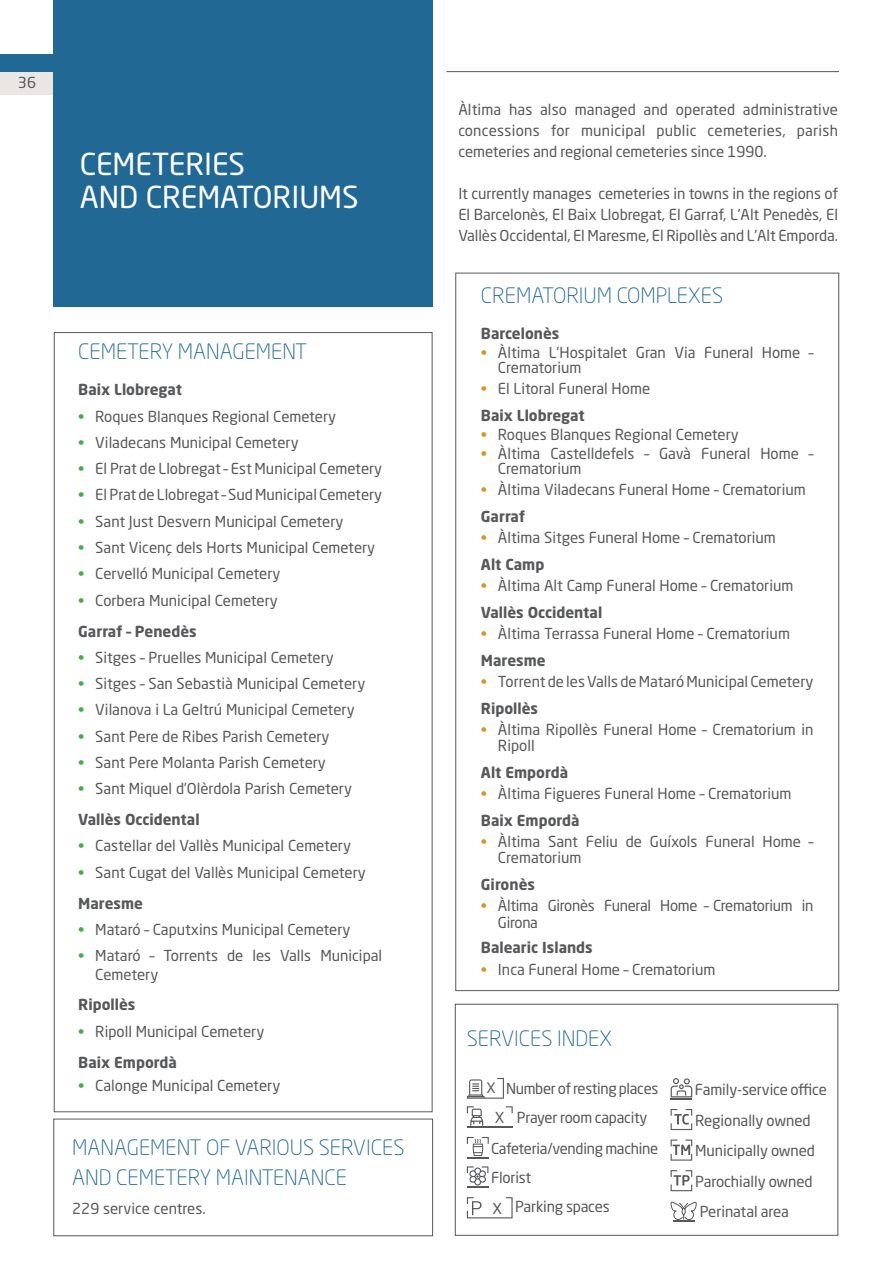
<style>
.page{position:relative;width:893px;height:1263px;background:#fff}
.page>*{position:absolute;margin:0;border:0;box-sizing:border-box;transform-origin:0 0}
.t1{font:30px/33px "Neo Sans Pro";color:#fff}
.t2{font:300 21px/30px "Neo Sans Pro";color:#216894}
.t3{font:15px/27.2px "Neo Sans Pro";color:#57585a}
.t4{font:15px/16.5px "Neo Sans Pro";letter-spacing:-.02em;color:#57585a}
.t5{font:700 15px "Neo Sans Pro";color:#57585a}
.s1{color:#40ae49}
.s2{font-weight:700}
.s3{color:#d99427}
.s4{font-size:14.25px}
</style>
<div class="page">
<hr style="left:446px;top:71px;width:393px;height:1px;background:#57585a">
<div style="left:0;top:54px;width:54px;height:18px;background:#216894"></div>
<div style="left:0;top:72px;width:54px;height:23px;background:#e9e6e4"></div>
<div style="left:53px;top:0;width:380px;height:306px;background:#216894"></div>
<div style="left:54px;top:1119px;width:379px;height:117px;border:1px solid #57585a"></div>
<div style="left:455px;top:1004px;width:383px;height:231px;border:1px solid #57585a"></div>
<svg style="left:467px;top:1078px;width:37px;height:21px"></svg>
<svg style="left:467px;top:1106px;width:16px;height:20px"></svg>
<svg style="left:506px;top:1106px;width:7px;height:7px"></svg>
<hr style="left:467px;top:1127px;width:46px;height:1px;background:#57585a">
<svg style="left:467px;top:1137px;width:22px;height:21px"></svg>
<svg style="left:467px;top:1166px;width:21px;height:21px"></svg>
<svg style="left:467px;top:1197px;width:46px;height:21px"></svg>
<svg style="left:671px;top:1078px;width:21px;height:21px"></svg>
<svg style="left:671px;top:1109px;width:21px;height:21px"></svg>
<svg style="left:671px;top:1139px;width:21px;height:21px"></svg>
<svg style="left:671px;top:1170px;width:21px;height:21px"></svg>
<svg style="left:670px;top:1202px;width:27px;height:20px"></svg>
<p class="t3" style="left:18px;top:69px;width:20px">36</p>
<h1 class="t1" style="left:80px;top:147px;width:280px">CEMETERIES<br>AND CREMATORIUMS</h1>
<h2 class="t2" style="left:78px;top:336px;width:230px">CEMETERY MANAGEMENT</h2>
<p class="t5" style="left:78px;top:380px;width:105px">Baix Llobregat</p>
<p class="t3" style="left:78px;top:402px;width:259px"><span class="s1">•</span> Roques Blanques Regional Cemetery</p>
<p class="t3" style="left:78px;top:429px;width:222px"><span class="s1">•</span> Viladecans Municipal Cemetery</p>
<p class="t3" style="left:78px;top:455px;width:305px"><span class="s1">•</span> El Prat de Llobregat – Est Municipal Cemetery</p>
<p class="t3" style="left:78px;top:481px;width:305px"><span class="s1">•</span> El Prat de Llobregat – Sud Municipal Cemetery</p>
<p class="t3" style="left:78px;top:507px;width:267px"><span class="s1">•</span> Sant Just Desvern Municipal Cemetery</p>
<p class="t3" style="left:78px;top:534px;width:298px"><span class="s1">•</span> Sant Vicenç dels Horts Municipal Cemetery</p>
<p class="t3" style="left:78px;top:560px;width:204px"><span class="s1">•</span> Cervelló Municipal Cemetery</p>
<p class="t3" style="left:78px;top:584px;width:201px;line-height:30.9px"><span class="s1">•</span> Corbera Municipal Cemetery<br><span class="s2">Garraf – Penedès</span></p>
<p class="t3" style="left:78px;top:643px;width:257px"><span class="s1">•</span> Sitges – Pruelles Municipal Cemetery</p>
<p class="t3" style="left:78px;top:670px;width:289px"><span class="s1">•</span> Sitges – San Sebastià Municipal Cemetery</p>
<p class="t3" style="left:78px;top:696px;width:278px"><span class="s1">•</span> Vilanova i La Geltrú Municipal Cemetery</p>
<p class="t3" style="left:78px;top:722px;width:253px"><span class="s1">•</span> Sant Pere de Ribes Parish Cemetery</p>
<p class="t3" style="left:78px;top:749px;width:249px"><span class="s1">•</span> Sant Pere Molanta Parish Cemetery</p>
<p class="t3" style="left:78px;top:773px;width:275px;line-height:30.9px"><span class="s1">•</span> Sant Miquel d’Olèrdola Parish Cemetery<br><span class="s2">Vallès Occidental</span></p>
<p class="t3" style="left:78px;top:832px;width:274px"><span class="s1">•</span> Castellar del Vallès Municipal Cemetery</p>
<p class="t3" style="left:78px;top:856px;width:289px;line-height:30.9px"><span class="s1">•</span> Sant Cugat del Vallès Municipal Cemetery<br><span class="s2">Maresme</span></p>
<p class="t3" style="left:78px;top:916px;width:274px"><span class="s1">•</span> Mataró – Caputxins Municipal Cemetery</p>
<p class="t3" style="left:95px;top:946px;width:288px;line-height:18.1px;text-indent:-17px"><span class="s1">•</span> Mataró – Torrents de les Valls Municipal<br>Cemetery</p>
<p class="t5" style="left:78px;top:995px;width:59px">Ripollès</p>
<p class="t3" style="left:78px;top:1015px;width:188px;line-height:30.9px"><span class="s1">•</span> Ripoll Municipal Cemetery<br><span class="s2">Baix Empordà</span></p>
<p class="t3" style="left:78px;top:1072px;width:204px"><span class="s1">•</span> Calonge Municipal Cemetery</p>
<h2 class="t2" style="left:72px;top:1132px;width:334px">MANAGEMENT OF VARIOUS SERVICES<br>AND CEMETERY MAINTENANCE</h2>
<p class="t3" style="left:72px;top:1194px;width:135px">229 service centres.</p>
<p class="t3" style="left:458px;top:99px;width:381px;line-height:21px;text-align:justify">Àltima has also managed and operated administrative concessions for municipal public cemeteries, parish cemeteries and regional cemeteries since 1990.</p>
<p class="t3" style="left:458px;top:183px;width:381px;line-height:21px;text-align:justify">It currently manages cemeteries in towns in the regions of El Barcelonès, El Baix Llobregat, El Garraf, L'Alt Penedès, El Vallès Occidental, El Maresme, El Ripollès and L'Alt Emporda.</p>
<h2 class="t2" style="left:481px;top:280px;width:244px">CREMATORIUM COMPLEXES</h2>
<p class="t5" style="left:481px;top:324px;width:80px">Barcelonès</p>
<p class="t3" style="left:498px;top:345px;width:317px;line-height:15px;text-indent:-17px"><span class="s3">•</span> Àltima L'Hospitalet Gran Via Funeral Home –<br>Crematorium</p>
<p class="t3" style="left:481px;top:374px;width:171px"><span class="s3">•</span> El Litoral Funeral Home<br><span class="s2">Baix Llobregat</span></p>
<p class="t3" style="left:481px;top:421px;width:259px"><span class="s3">•</span> Roques Blanques Regional Cemetery</p>
<p class="t3" style="left:498px;top:446px;width:317px;line-height:15px;text-indent:-17px"><span class="s3">•</span> Àltima Castelldefels – Gavà Funeral Home –<br>Crematorium</p>
<p class="t3" style="left:481px;top:476px;width:326px"><span class="s3">•</span> Àltima Viladecans Funeral Home – Crematorium<br><span class="s2">Garraf</span></p>
<p class="t3" style="left:481px;top:524px;width:296px"><span class="s3">•</span> Àltima Sitges Funeral Home – Crematorium<br><span class="s2">Alt Camp</span></p>
<p class="t3" style="left:481px;top:572px;width:314px"><span class="s3">•</span> Àltima Alt Camp Funeral Home – Crematorium<br><span class="s2">Vallès Occidental</span></p>
<p class="t3" style="left:481px;top:619px;width:310px"><span class="s3">•</span> Àltima Terrassa Funeral Home – Crematorium<br><span class="s2">Maresme</span></p>
<p class="t3" style="left:481px;top:667px;width:334px"><span class="s3">•</span> Torrent de les Valls de Mataró Municipal Cemetery<br><span class="s2">Ripollès</span></p>
<p class="t3" style="left:498px;top:720px;width:317px;line-height:16.5px;text-indent:-17px"><span class="s3">•</span> Àltima Ripollès Funeral Home – Crematorium in<br>Ripoll</p>
<p class="t5" style="left:481px;top:763px;width:89px">Alt Empordà</p>
<p class="t3" style="left:481px;top:780px;width:312px"><span class="s3">•</span> Àltima Figueres Funeral Home – Crematorium<br><span class="s2">Baix Empordà</span></p>
<p class="t3" style="left:498px;top:833px;width:317px;line-height:16.5px;text-indent:-17px"><span class="s3">•</span> Àltima Sant Feliu de Guíxols Funeral Home –<br>Crematorium</p>
<p class="t5" style="left:481px;top:875px;width:56px">Gironès</p>
<p class="t4" style="left:498px;top:897px;width:317px;text-indent:-17px"><span class="s3">•</span> Àltima Gironès Funeral Home – Crematorium in<br>Girona</p>
<p class="t5" style="left:481px;top:937px;width:113px">Balearic Islands</p>
<p class="t3" style="left:481px;top:956px;width:236px"><span class="s3">•</span> Inca Funeral Home – Crematorium</p>
<h2 class="t2" style="left:467px;top:1023px;width:147px">SERVICES INDEX</h2>
<p class="t4" style="left:486px;top:1074px;width:173px;line-height:29.1px;text-align:center"><span class="s4">X</span> Number of resting places<br>X Prayer room capacity</p>
<p class="t3" style="left:491px;top:1133px;width:169px;line-height:29.1px">Cafeteria/vending machine<br>Florist<br>X Parking spaces</p>
<p class="t3" style="left:695px;top:1074px;width:134px;line-height:30.6px">Family-service office<br>Regionally owned<br>Municipally owned<br>Parochially owned<br>Perinatal area</p>
</div>
